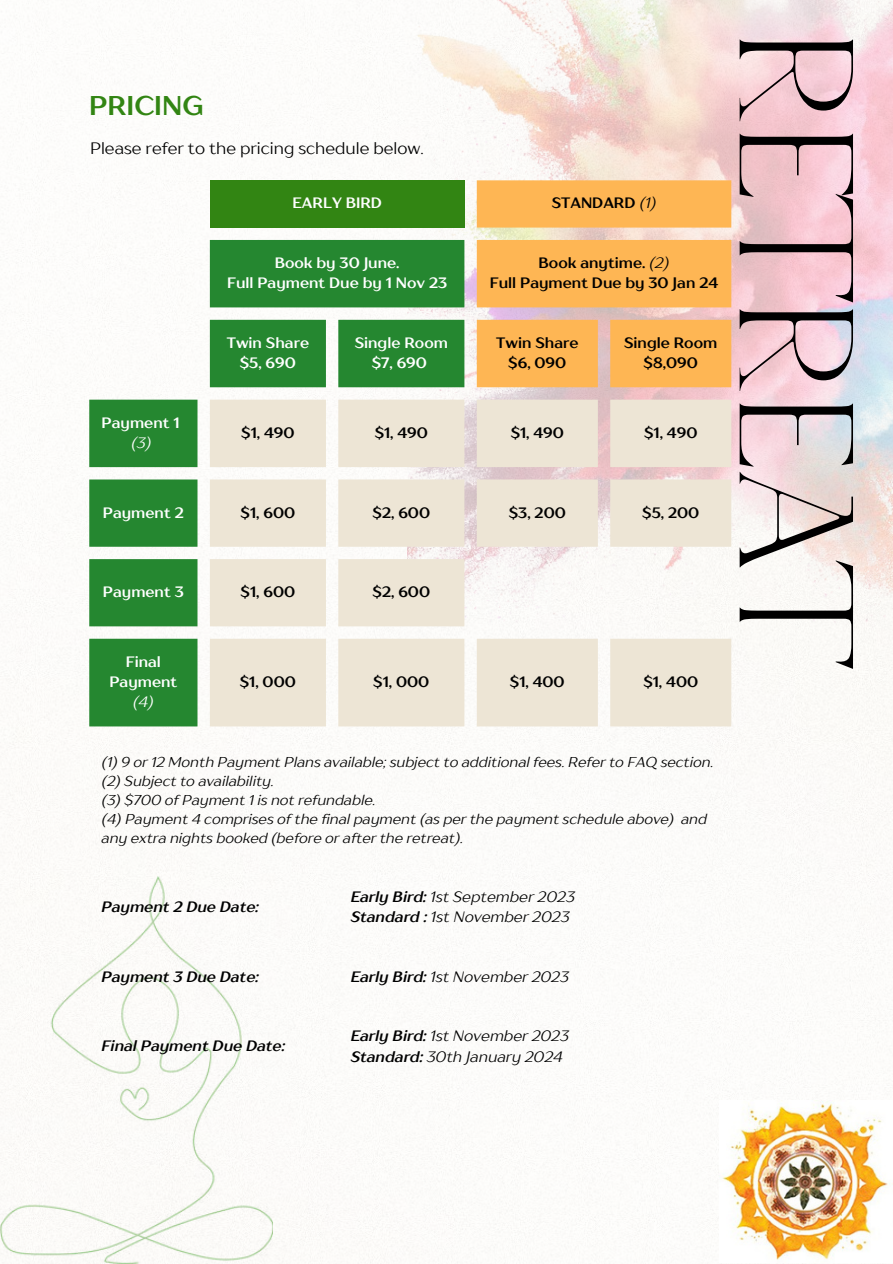
<style>
.page{position:relative;width:893px;height:1264px;background:#fff}
.page>*{position:absolute;margin:0;border:0;box-sizing:border-box;transform-origin:0 0}
.t1{font:161.85px "TT Ricordi Nobili";letter-spacing:-.105em;color:#000}
.t2{font:700 27px "TT Drugs";color:#328513}
.t3{font:16.5px "TT Drugs";color:#000}
.t4{font:700 15px/20.2px "TT Drugs";color:#000;text-align:center}
.t5{font:italic 15px/20.2px "TT Drugs";color:#000}
.t6{font:700 15px/20.2px "TT Drugs";color:#fff;text-align:center}
.t7{font:italic 700 15px "TT Drugs";color:#000}
.t8{font:italic 15px "TT Drugs";color:#fff}
.t9{font:italic 14.25px/19px "TT Drugs";color:#000}
.s1{font-weight:400;font-style:italic}
.s2{font-weight:700}
</style>
<div class="page">
<img style="left:0;top:0;width:892px;height:1263px">
<img style="left:407px;top:0;width:485px;height:626px">
<img style="left:719px;top:1100px;width:173px;height:162px">
<img style="left:0;top:876px;width:272px;height:387px">
<div style="left:210px;top:180px;width:254px;height:47px;background:#328513"></div>
<svg style="left:477px;top:180px;width:254px;height:207px;background:#fbb964"></svg>
<svg style="left:89px;top:240px;width:375px;height:486px;fill:#258730"></svg>
<svg style="left:210px;top:399px;width:521px;height:327px;fill:#ede5d5"></svg>
<h2 class="t2" style="left:89px;top:87px;width:116px">PRICING</h2>
<p class="t3" style="left:90px;top:138px;width:335px">Please refer to the pricing schedule below.</p>
<p class="t6" style="left:292px;top:193px;width:91px">EARLY BIRD</p>
<p class="t4" style="left:551px;top:193px;width:106px">STANDARD <span class="s1">(1)</span></p>
<p class="t6" style="left:227px;top:253px;width:222px">Book by 30 June.<br>Full Payment Due by 1 Nov 23</p>
<p class="t4" style="left:489px;top:253px;width:230px">Book anytime. <span class="s1">(2)<br></span>Full Payment Due by 30 Jan 24</p>
<p class="t6" style="left:102px;top:412px;width:79px">Payment 1</p>
<p class="t8" style="left:131px;top:433px;width:22px">(3)</p>
<p class="t6" style="left:227px;top:332px;width:84px">Twin Share $5, 690</p>
<p class="t6" style="left:354px;top:332px;width:95px">Single Room $7, 690</p>
<p class="t4" style="left:496px;top:332px;width:84px">Twin Share $6, 090</p>
<p class="t4" style="left:624px;top:332px;width:95px">Single Room $8,090</p>
<p class="t4" style="left:241px;top:422px;width:55px">$1, 490</p>
<p class="t4" style="left:374px;top:422px;width:55px">$1, 490</p>
<p class="t4" style="left:510px;top:422px;width:55px">$1, 490</p>
<p class="t4" style="left:644px;top:422px;width:55px">$1, 490</p>
<p class="t6" style="left:103px;top:502px;width:82px">Payment 2</p>
<p class="t4" style="left:240px;top:502px;width:56px">$1, 600</p>
<p class="t4" style="left:372px;top:502px;width:59px">$2, 600</p>
<p class="t4" style="left:509px;top:502px;width:59px">$3, 200</p>
<p class="t4" style="left:642px;top:502px;width:59px">$5, 200</p>
<p class="t6" style="left:103px;top:582px;width:82px">Payment 3</p>
<p class="t4" style="left:240px;top:582px;width:56px">$1, 600</p>
<p class="t4" style="left:372px;top:582px;width:59px">$2, 600</p>
<p class="t6" style="left:109px;top:651px;width:69px">Final<br>Payment</p>
<p class="t8" style="left:133px;top:692px;width:23px">(4)</p>
<p class="t4" style="left:240px;top:671px;width:58px">$1, 000</p>
<p class="t4" style="left:373px;top:671px;width:58px">$1, 000</p>
<p class="t4" style="left:510px;top:671px;width:56px">$1, 400</p>
<p class="t4" style="left:643px;top:671px;width:56px">$1, 400</p>
<p class="t9" style="left:102px;top:752px;width:613px">(1) 9 or 12 Month Payment Plans available; subject to additional fees. Refer to FAQ section. (2) Subject to availability.<br>(3) $700 of Payment 1 is not refundable.<br>(4) Payment 4 comprises of the final payment (as per the payment schedule above) and any extra nights booked (before or after the retreat).</p>
<p class="t7" style="left:102px;top:896px;width:159px">Payment 2 Due Date:</p>
<p class="t5" style="left:350px;top:886px;width:226px"><span class="s2">Early Bird:</span> 1st September 2023<br><span class="s2">Standard :</span> 1st November 2023</p>
<p class="t7" style="left:102px;top:966px;width:159px">Payment 3 Due Date:</p>
<p class="t5" style="left:350px;top:966px;width:220px"><span class="s2">Early Bird:</span> 1st November 2023</p>
<p class="t7" style="left:102px;top:1036px;width:185px">Final Payment Due Date:</p>
<p class="t5" style="left:350px;top:1025px;width:220px"><span class="s2">Early Bird:</span> 1st November 2023<br><span class="s2">Standard:</span> 30th January 2024</p>
<h1 class="t1" style="left:893px;top:17px;width:654px;rotate:90deg">RETREAT</h1>
</div>
